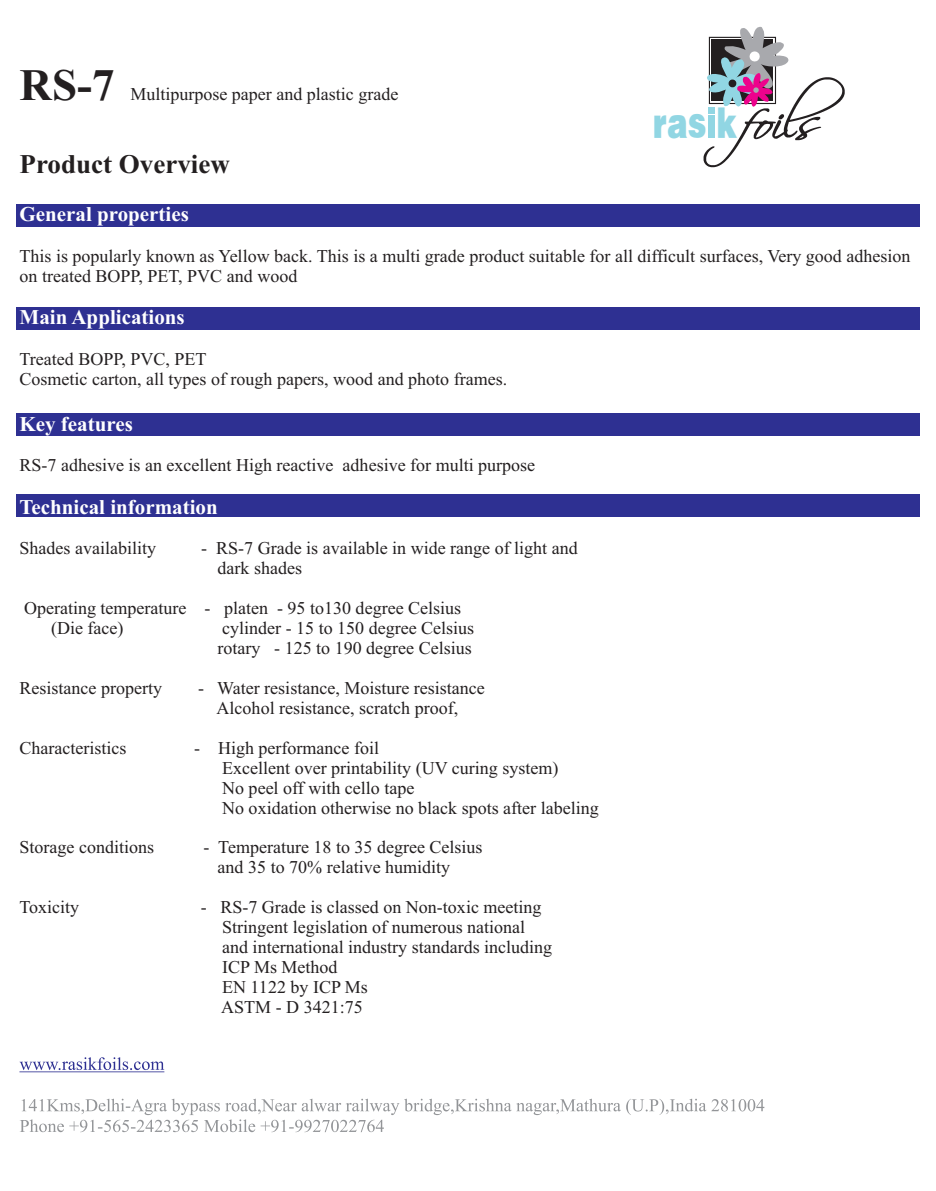
<style>
.page{position:relative;width:936px;height:1191px;background:#fff}
.page>*{position:absolute;margin:0;border:0;box-sizing:border-box;transform-origin:0 0}
.t1{font:900 47.25px "Helvetica";color:#91d6e3;scale:.72 1}
.t2{font:700 45px "Times New Roman";color:#231f20}
.t3{font:700 27px "Times New Roman";color:#231f20}
.t4{font:700 21px "Times New Roman";color:#fff}
.t5{font:18px/20px "Times New Roman";color:#231f20}
.s1{font-size:48.15px}
</style>
<div class="page">
<div style="left:16px;top:204px;width:903px;height:22px;background:#2e3092"></div>
<div style="left:16px;top:307px;width:903px;height:23px;background:#2e3092"></div>
<div style="left:16px;top:413px;width:903px;height:23px;background:#2e3092"></div>
<div style="left:16px;top:494px;width:903px;height:23px;background:#2e3092"></div>
<svg style="left:703px;top:26px;width:141px;height:141px"></svg>
<svg style="left:19px;top:1057px;width:145px;height:15px"></svg>
<svg style="left:20px;top:1098px;width:744px;height:34px"></svg>
<h2 class="t2" style="left:20px;top:69px;width:96px">RS-7</h2>
<p class="t5" style="left:130px;top:85px;width:269px">Multipurpose paper and plastic grade</p>
<h3 class="t3" style="left:20px;top:155px;width:212px">Product Overview</h3>
<p class="t4" style="left:20px;top:207px;width:171px">General properties</p>
<h1 class="t1" style="left:653px;top:106px;width:118px">ra<span class="s1">s</span> k</h1>
<p class="t5" style="left:20px;top:247px;width:892px">This is popularly known as Yellow back. This is a multi grade product suitable for all difficult surfaces, Very good adhesion on treated BOPP, PET, PVC and wood</p>
<p class="t4" style="left:20px;top:310px;width:167px">Main Applications</p>
<p class="t5" style="left:20px;top:350px;width:489px">Treated BOPP, PVC, PET<br>Cosmetic carton, all types of rough papers, wood and photo frames.</p>
<p class="t4" style="left:20px;top:416px;width:115px">Key features</p>
<p class="t5" style="left:20px;top:457px;width:517px">RS-7 adhesive is an excellent High reactive adhesive for multi purpose</p>
<p class="t4" style="left:20px;top:499px;width:200px">Technical information</p>
<p class="t5" style="left:20px;top:540px;width:138px">Shades availability</p>
<p class="t5" style="left:218px;top:540px;width:361px;text-indent:-17px">- RS-7 Grade is available in wide range of light and dark shades</p>
<p class="t5" style="left:51px;top:600px;width:411px;text-indent:-27px">Operating temperature - platen - 95 to130 degree Celsius (Die face)</p>
<p class="t5" style="left:218px;top:620px;width:258px">cylinder - 15 to 150 degree Celsius rotary - 125 to 190 degree Celsius</p>
<p class="t5" style="left:20px;top:679px;width:144px">Resistance property</p>
<p class="t5" style="left:198px;top:679px;width:288px;text-align:center">- Water resistance, Moisture resistance<br>Alcohol resistance, scratch proof,</p>
<p class="t5" style="left:20px;top:739px;width:108px">Characteristics</p>
<p class="t5" style="left:222px;top:739px;width:378px;text-indent:-28px">- High performance foil<br>Excellent over printability (UV curing system)<br>No peel off with cello tape<br>No oxidation otherwise no black spots after labeling</p>
<p class="t5" style="left:20px;top:839px;width:136px">Storage conditions</p>
<p class="t5" style="left:218px;top:839px;width:266px;text-indent:-14px">- Temperature 18 to 35 degree Celsius and 35 to 70% relative humidity</p>
<p class="t5" style="left:20px;top:899px;width:61px">Toxicity</p>
<p class="t5" style="left:221px;top:899px;width:332px;text-indent:-20px">- RS-7 Grade is classed on Non-toxic meeting<br>Stringent legislation of numerous national and international industry standards including<br>ICP Ms Method<br>EN 1122 by ICP Ms<br>ASTM - D 3421:75</p>
</div>
